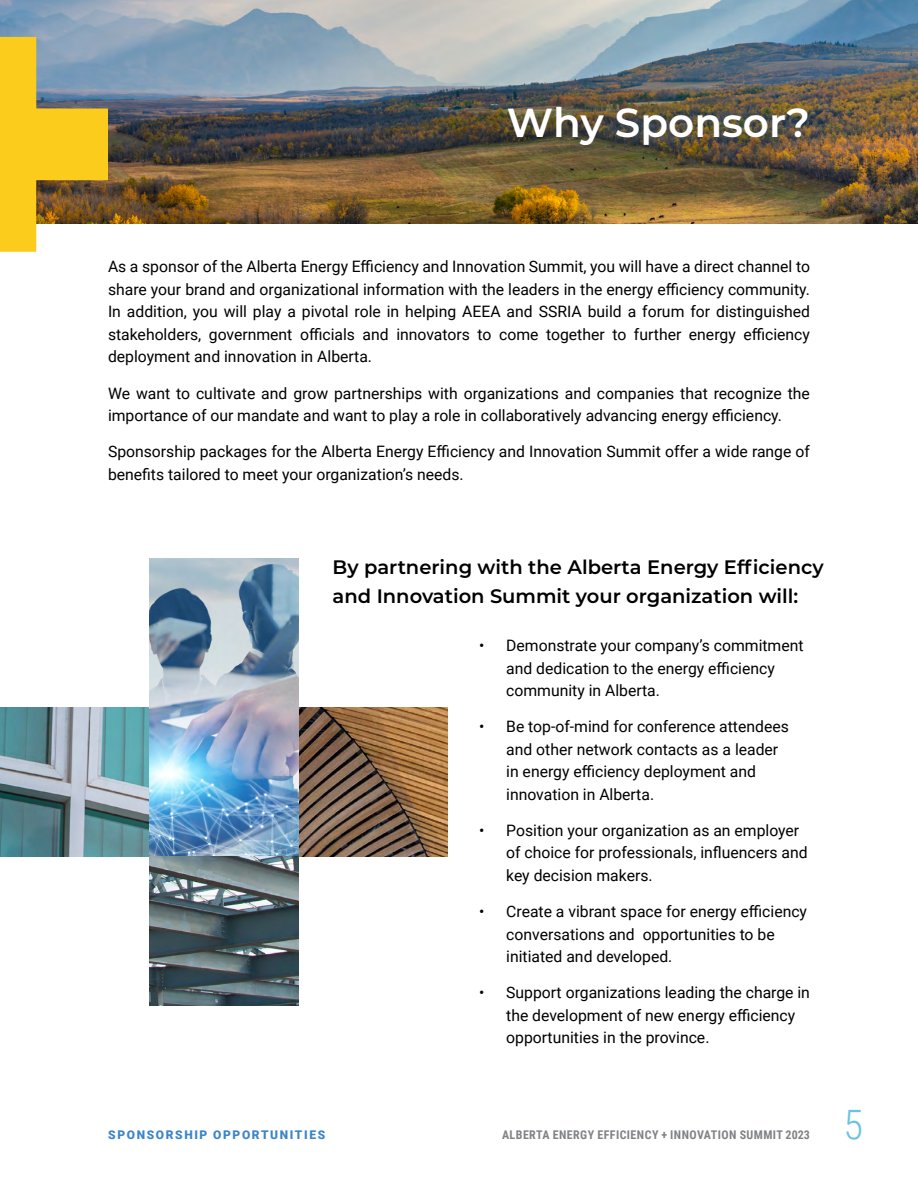
<style>
.page{position:relative;width:918px;height:1188px;background:#fff}
.page>*{position:absolute;margin:0;border:0;box-sizing:border-box;transform-origin:0 0}
.t1{font:600 40.5px "Montserrat";color:#fff}
.t2{font:300 40.5px "Roboto Condensed";color:#6bc2e3}
.t3{font:600 19.5px/28.5px "Montserrat";color:#000}
.t4{font:15.75px/22.5px "Roboto";color:#000}
.t5{font:700 12px "Roboto Condensed";letter-spacing:.035em;color:#808285}
.t6{font:900 12px "Roboto";letter-spacing:.135em;color:#3d85c7}
</style>
<div class="page">
<img style="left:0;top:0;width:918px;height:224px">
<img style="left:0;top:708px;width:149px;height:149px">
<img style="left:298px;top:708px;width:149px;height:149px">
<img style="left:149px;top:559px;width:149px;height:447px">
<svg style="left:0;top:37px;width:108px;height:215px;background:#ccb251"></svg>
<h1 class="t1" style="left:507px;top:94px;width:305px">Why Sponsor?</h1>
<p class="t4" style="left:108px;top:255px;width:704px;text-align:justify">As a sponsor of the Alberta Energy Efficiency and Innovation Summit, you will have a direct channel to share your brand and organizational information with the leaders in the energy efficiency community.<br>In addition, you will play a pivotal role in helping AEEA and SSRIA build a forum for distinguished stakeholders, government officials and innovators to come together to further energy efficiency deployment and innovation in Alberta.</p>
<p class="t4" style="left:108px;top:381px;width:704px">We want to cultivate and grow partnerships with organizations and companies that recognize the importance of our mandate and want to play a role in collaboratively advancing energy efficiency.</p>
<p class="t4" style="left:108px;top:440px;width:703px">Sponsorship packages for the Alberta Energy Efficiency and Innovation Summit offer a wide range of benefits tailored to meet your organization’s needs.</p>
<p class="t3" style="left:333px;top:552px;width:493px">By partnering with the Alberta Energy Efficiency and Innovation Summit your organization will:</p>
<p class="t4" style="left:506px;top:634px;width:299px;text-indent:-27px">• Demonstrate your company’s commitment and dedication to the energy efficiency community in Alberta.</p>
<p class="t4" style="left:506px;top:715px;width:284px;text-indent:-27px">• Be top-of-mind for conference attendees and other network contacts as a leader in energy efficiency deployment and innovation in Alberta.</p>
<p class="t4" style="left:506px;top:818px;width:303px;text-indent:-27px">• Position your organization as an employer of choice for professionals, influencers and key decision makers.</p>
<p class="t4" style="left:506px;top:900px;width:302px;text-indent:-27px">• Create a vibrant space for energy efficiency conversations and opportunities to be initiated and developed.</p>
<p class="t4" style="left:506px;top:981px;width:305px;text-indent:-27px">• Support organizations leading the charge in the development of new energy efficiency opportunities in the province.</p>
<p class="t6" style="left:108px;top:1126px;width:219px">SPONSORSHIP OPPORTUNITIES</p>
<p class="t5" style="left:502px;top:1126px;width:309px">ALBERTA ENERGY EFFICIENCY + INNOVATION SUMMIT 2023</p>
<h1 class="t2" style="left:844px;top:1096px;width:21px">5</h1>
</div>
